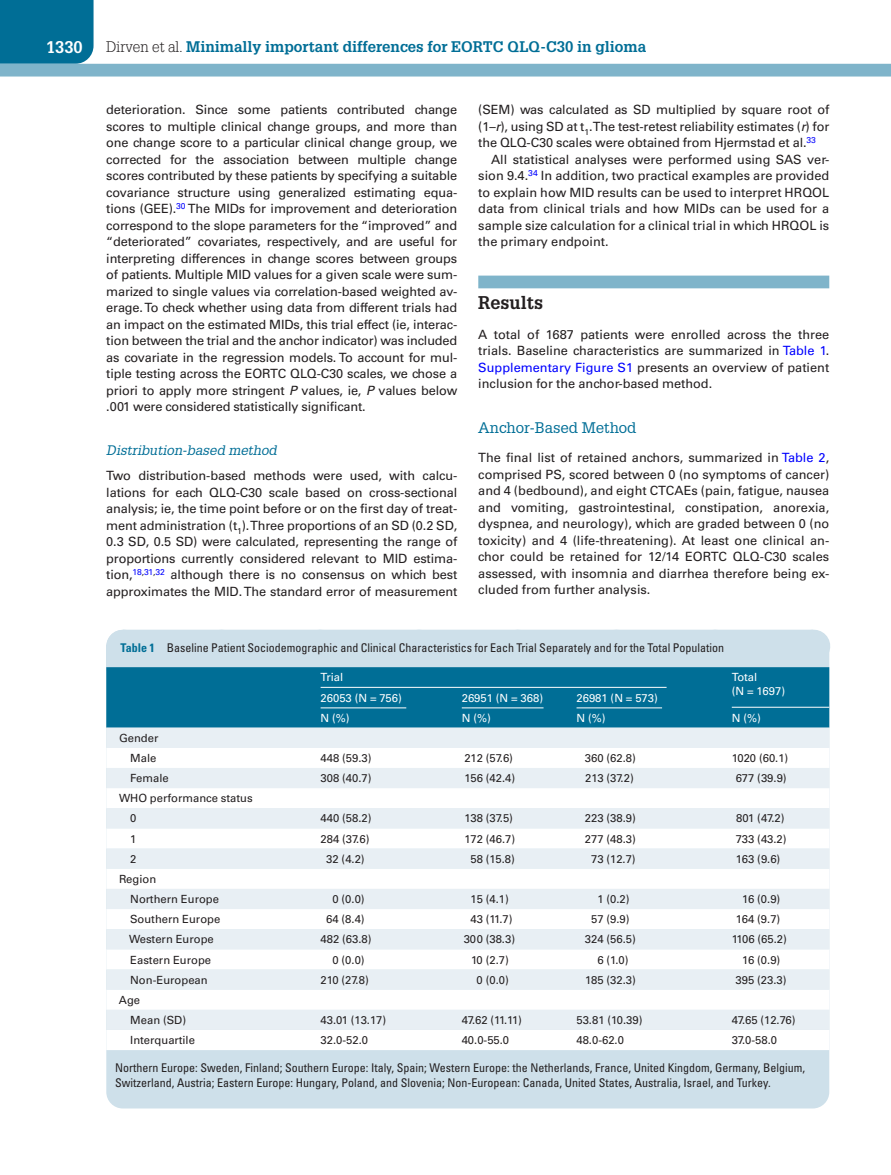
<style>
.page{position:relative;width:891px;height:1175px;background:#fff}
.page>*{position:absolute;margin:0;border:0;box-sizing:border-box;transform-origin:0 0}
.t1{font:700 18px "Glypha LT Std";color:#231f20}
.t2{font:700 16.5px "Glypha LT Std";color:#fff}
.t3{font:700 15px "Glypha LT Std";color:#006e96}
.t4{font:15px "Glypha LT Std";color:#006e96}
.t5{font:italic 13.5px "Glypha LT Std";color:#006e96}
.t6{font:12.75px/16.5px "Univers LT Std";letter-spacing:-.01em;color:#231f20;text-align:justify}
.t7{font:condensed 12px/15px "Univers LT Std";color:#231f20}
.t8{font:11.25px/20.1px "Univers LT Std";color:#231f20}
.t9{font:11.25px/13.5px "Univers LT Std";color:#fff}
.s1{font-weight:300;color:#231f20}
.s2{font-style:italic}
.s3{color:#00f}
.s4{font-weight:700;color:#006e96}
</style>
<div class="page">
<div style="left:0;top:0;width:94px;height:64px;background:#006e96"></div>
<div style="left:0;top:64px;width:891px;height:12px;background:#7fb4ca"></div>
<div style="left:478px;top:275px;width:351px;height:13px;background:#7fb4ca"></div>
<div style="left:106px;top:630px;width:723px;height:478px;background:#cee0ea;border-radius:16px"></div>
<div style="left:123px;top:629px;width:690px;height:33px;background:#cee0ea"></div>
<svg style="left:221px;top:629px;width:543px;height:1px"></svg>
<hr style="left:813px;top:629px;width:1px;height:33px;background:#cee0ea">
<div style="left:106px;top:667px;width:723px;height:60px;background:#006e96"></div>
<div style="left:106px;top:727px;width:723px;height:21px;background:#e8eff4"></div>
<svg style="left:106px;top:748px;width:723px;height:302px;background:#f3f7f9"></svg>
<hr style="left:321px;top:687px;width:346px;height:1px;background:#fff">
<hr style="left:732px;top:707px;width:97px;height:1px;background:#fff">
<hr style="left:321px;top:707px;width:85px;height:1px;background:#fff">
<hr style="left:462px;top:707px;width:82px;height:1px;background:#fff">
<hr style="left:577px;top:707px;width:85px;height:1px;background:#fff">
<p class="t2" style="left:46px;top:37px;width:38px">1330</p>
<p class="t3" style="left:106px;top:37px;width:542px"><span class="s1">Dirven et al.</span> Minimally important differences for EORTC QLQ-C30 in glioma</p>
<p class="t6" style="left:106px;top:102px;width:353px">deterioration. Since some patients contributed change scores to multiple clinical change groups, and more than one change score to a particular clinical change group, we corrected for the association between multiple change scores contributed by these patients by specifying a suitable covariance structure using generalized estimating equa&shy;tions (GEE).<sup>30</sup> The MIDs for improvement and deterioration correspond to the slope parameters for the “improved” and “deteriorated” covariates, respectively, and are useful for interpreting differences in change scores between groups of patients. Multiple MID values for a given scale were sum&shy;marized to single values via correlation-based weighted av&shy;erage. To check whether using data from different trials had an impact on the estimated MIDs, this trial effect (ie, interac&shy;tion between the trial and the anchor indicator) was included as covariate in the regression models. To account for mul&shy;tiple testing across the EORTC QLQ-C30 scales, we chose a priori to apply more stringent <span class="s2">P</span> values, ie, <span class="s2">P</span> values below .001 were considered statistically significant.</p>
<p class="t5" style="left:106px;top:442px;width:172px">Distribution-based method</p>
<p class="t6" style="left:106px;top:468px;width:353px">Two distribution-based methods were used, with calcu&shy;lations for each QLQ-C30 scale based on cross-sectional analysis; ie, the time point before or on the first day of treat&shy;ment administration (t<sub>1</sub>). Three proportions of an SD (0.2 SD, 0.3 SD, 0.5 SD) were calculated, representing the range of proportions currently considered relevant to MID estima&shy;tion,<sup>18</sup><sup>,</sup><sup>31</sup><sup>,</sup><sup>32</sup> although there is no consensus on which best approximates the MID. The standard error of measurement</p>
<p class="t6" style="left:478px;top:102px;width:353px">(SEM) was calculated as SD multiplied by square root of (1–<span class="s2">r</span>), using SD at t<sub>1</sub>. The test-retest reliability estimates (<span class="s2">r</span>) for the QLQ-C30 scales were obtained from Hjermstad et al.<sup>33</sup></p>
<p class="t6" style="left:478px;top:151px;width:353px;text-indent:13px">All statistical analyses were performed using SAS ver&shy;sion 9.4.<sup>34</sup> In addition, two practical examples are provided to explain how MID results can be used to interpret HRQOL data from clinical trials and how MIDs can be used for a sample size calculation for a clinical trial in which HRQOL is the primary endpoint.</p>
<h1 class="t1" style="left:478px;top:292px;width:66px">Results</h1>
<p class="t6" style="left:478px;top:326px;width:353px">A total of 1687 patients were enrolled across the three trials. Baseline characteristics are summarized in <span class="s3">Table 1</span>.<br><span class="s3">Supplementary Figure S1</span> presents an overview of patient inclusion for the anchor-based method.</p>
<p class="t4" style="left:478px;top:419px;width:160px">Anchor-Based Method</p>
<p class="t6" style="left:478px;top:450px;width:353px">The final list of retained anchors, summarized in <span class="s3">Table 2</span>, comprised PS, scored between 0 (no symptoms of cancer) and 4 (bedbound), and eight CTCAEs (pain, fatigue, nausea and vomiting, gastrointestinal, constipation, anorexia, dyspnea, and neurology), which are graded between 0 (no toxicity) and 4 (life-threatening). At least one clinical an&shy;chor could be retained for 12/14 EORTC QLQ-C30 scales assessed, with insomnia and diarrhea therefore being ex&shy;cluded from further analysis.</p>
<p class="t7" style="left:121px;top:640px;width:605px"><span class="s4">Table 1</span> Baseline Patient Sociodemographic and Clinical Characteristics for Each Trial Separately and for the Total Population</p>
<p class="t9" style="left:321px;top:670px;width:24px">Trial</p>
<p class="t9" style="left:732px;top:670px;width:55px">Total<br>(N = 1697)</p>
<p class="t9" style="left:321px;top:691px;width:83px">26053 (N = 756)</p>
<p class="t9" style="left:462px;top:691px;width:83px">26951 (N = 368)</p>
<p class="t9" style="left:577px;top:691px;width:83px">26981 (N = 573)</p>
<p class="t9" style="left:321px;top:711px;width:31px">N (%)</p>
<p class="t9" style="left:462px;top:711px;width:31px">N (%)</p>
<p class="t9" style="left:577px;top:711px;width:31px">N (%)</p>
<p class="t9" style="left:732px;top:711px;width:31px">N (%)</p>
<p class="t8" style="left:119px;top:728px;width:41px;text-align:right">Gender<br>Male</p>
<p class="t8" style="left:321px;top:748px;width:52px">448 (59.3)</p>
<p class="t8" style="left:464px;top:748px;width:50px">212 (57.6)</p>
<p class="t8" style="left:585px;top:748px;width:52px">360 (62.8)</p>
<p class="t8" style="left:732px;top:748px;width:58px">1020 (60.1)</p>
<p class="t8" style="left:130px;top:768px;width:40px">Female</p>
<p class="t8" style="left:321px;top:768px;width:52px">308 (40.7)</p>
<p class="t8" style="left:464px;top:768px;width:52px">156 (42.4)</p>
<p class="t8" style="left:585px;top:768px;width:50px">213 (37.2)</p>
<p class="t8" style="left:736px;top:768px;width:52px">677 (39.9)</p>
<p class="t8" style="left:130px;top:788px;width:124px;text-indent:-11px">WHO performance status<br>0</p>
<p class="t8" style="left:321px;top:808px;width:52px">440 (58.2)</p>
<p class="t8" style="left:464px;top:808px;width:50px">138 (37.5)</p>
<p class="t8" style="left:585px;top:808px;width:52px">223 (38.9)</p>
<p class="t8" style="left:736px;top:808px;width:50px">801 (47.2)</p>
<p class="t8" style="left:130px;top:828px;width:8px">1</p>
<p class="t8" style="left:321px;top:828px;width:50px">284 (37.6)</p>
<p class="t8" style="left:464px;top:828px;width:52px">172 (46.7)</p>
<p class="t8" style="left:585px;top:828px;width:52px">277 (48.3)</p>
<p class="t8" style="left:736px;top:828px;width:52px">733 (43.2)</p>
<p class="t8" style="left:130px;top:848px;width:8px">2</p>
<p class="t8" style="left:326px;top:848px;width:40px">32 (4.2)</p>
<p class="t8" style="left:470px;top:848px;width:46px">58 (15.8)</p>
<p class="t8" style="left:591px;top:848px;width:46px">73 (12.7)</p>
<p class="t8" style="left:736px;top:848px;width:46px">163 (9.6)</p>
<p class="t8" style="left:130px;top:869px;width:90px;text-indent:-11px">Region<br>Northern Europe</p>
<p class="t8" style="left:333px;top:889px;width:34px">0 (0.0)</p>
<p class="t8" style="left:471px;top:889px;width:40px">15 (4.1)</p>
<p class="t8" style="left:597px;top:889px;width:34px">1 (0.2)</p>
<p class="t8" style="left:742px;top:889px;width:40px">16 (0.9)</p>
<p class="t8" style="left:130px;top:909px;width:92px">Southern Europe</p>
<p class="t8" style="left:326px;top:909px;width:40px">64 (8.4)</p>
<p class="t8" style="left:470px;top:909px;width:44px">43 (11.7)</p>
<p class="t8" style="left:591px;top:909px;width:40px">57 (9.9)</p>
<p class="t8" style="left:736px;top:909px;width:46px">164 (9.7)</p>
<p class="t8" style="left:129px;top:929px;width:86px">Western Europe</p>
<p class="t8" style="left:321px;top:929px;width:52px">482 (63.8)</p>
<p class="t8" style="left:464px;top:929px;width:53px">300 (38.3)</p>
<p class="t8" style="left:585px;top:929px;width:52px">324 (56.5)</p>
<p class="t8" style="left:732px;top:929px;width:57px">1106 (65.2)</p>
<p class="t8" style="left:130px;top:949px;width:82px">Eastern Europe</p>
<p class="t8" style="left:332px;top:949px;width:34px">0 (0.0)</p>
<p class="t8" style="left:471px;top:949px;width:39px">10 (2.7)</p>
<p class="t8" style="left:597px;top:949px;width:33px">6 (1.0)</p>
<p class="t8" style="left:742px;top:949px;width:40px">16 (0.9)</p>
<p class="t8" style="left:130px;top:969px;width:79px">Non-European</p>
<p class="t8" style="left:321px;top:969px;width:50px">210 (27.8)</p>
<p class="t8" style="left:477px;top:969px;width:34px">0 (0.0)</p>
<p class="t8" style="left:585px;top:969px;width:52px">185 (32.3)</p>
<p class="t8" style="left:736px;top:969px;width:52px">395 (23.3)</p>
<p class="t8" style="left:130px;top:989px;width:57px;text-indent:-11px">Age<br>Mean (SD)</p>
<p class="t8" style="left:321px;top:1010px;width:67px">43.01 (13.17)</p>
<p class="t8" style="left:462px;top:1010px;width:62px">47.62 (11.11)</p>
<p class="t8" style="left:576px;top:1010px;width:67px">53.81 (10.39)</p>
<p class="t8" style="left:732px;top:1010px;width:65px">47.65 (12.76)</p>
<p class="t8" style="left:130px;top:1030px;width:66px">Interquartile</p>
<p class="t8" style="left:321px;top:1030px;width:49px">32.0-52.0</p>
<p class="t8" style="left:462px;top:1030px;width:49px">40.0-55.0</p>
<p class="t8" style="left:576px;top:1030px;width:49px">48.0-62.0</p>
<p class="t8" style="left:732px;top:1030px;width:47px">37.0-58.0</p>
<p class="t7" style="left:115px;top:1059px;width:691px">Northern Europe: Sweden, Finland; Southern Europe: Italy, Spain; Western Europe: the Netherlands, France, United Kingdom, Germany, Belgium,<br>Switzerland, Austria; Eastern Europe: Hungary, Poland, and Slovenia; Non-European: Canada, United States, Australia, Israel, and Turkey.</p>
</div>
